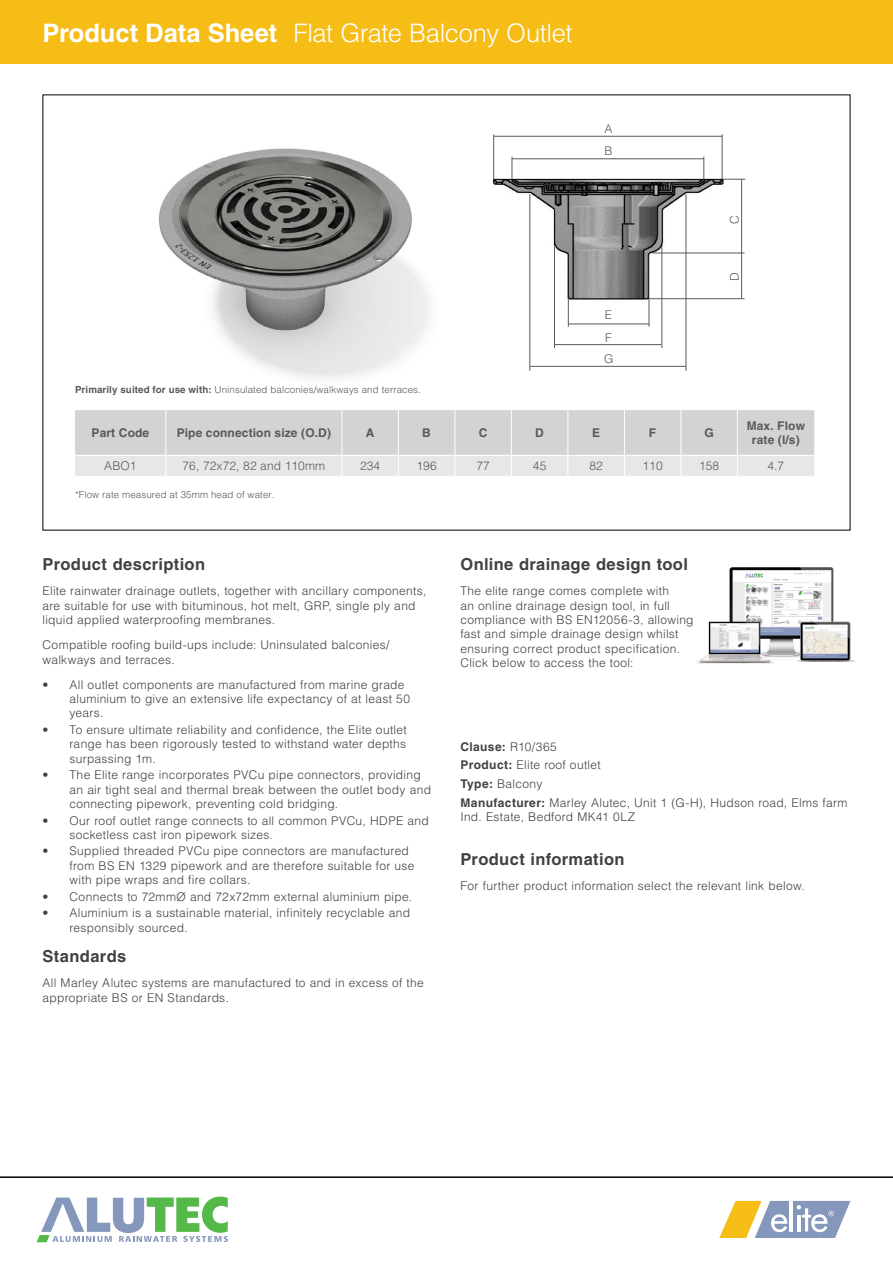
<style>
.page{position:relative;width:893px;height:1263px;background:#fff}
.page>*{position:absolute;margin:0;border:0;box-sizing:border-box;transform-origin:0 0}
.t1{font:300 25.5px "Helvetica LT Std";letter-spacing:-.015em;color:#fff}
.t2{font:700 16.5px "Helvetica LT Std";letter-spacing:.02em;color:#414042}
.t3{font:300 12px/14.4px "Helvetica LT Std";letter-spacing:.025em;color:#414042}
.t4{font:700 12px/14.4px "Helvetica LT Std";letter-spacing:.01em;color:#58595b;text-align:center}
.t5{font:300 12px/22.4px "Helvetica LT Std";letter-spacing:.01em;color:#58595b}
.t6{font:300 9.75px "Helvetica LT Std";letter-spacing:.01em;color:#58595b}
.s1{font-weight:700}
</style>
<div class="page">
<div style="left:0;top:0;width:893px;height:64px;background:#f6bd17"></div>
<svg style="left:37px;top:1196px;width:191px;height:46px"></svg>
<hr style="left:0;top:1176px;width:893px;height:2px;background:#000">
<svg style="left:719px;top:1201px;width:131px;height:37px"></svg>
<img style="left:697px;top:567px;width:158px;height:97px">
<img style="left:158px;top:148px;width:271px;height:230px">
<svg style="left:75px;top:410px;width:739px;height:66px;background:#d8d9db"></svg>
<hr style="left:75px;top:455px;width:91px;height:1px;background:#fff">
<hr style="left:166px;top:455px;width:176px;height:1px;background:#fff">
<hr style="left:342px;top:455px;width:56px;height:1px;background:#fff">
<hr style="left:398px;top:455px;width:57px;height:1px;background:#fff">
<hr style="left:455px;top:455px;width:56px;height:1px;background:#fff">
<hr style="left:511px;top:455px;width:57px;height:1px;background:#fff">
<hr style="left:568px;top:455px;width:56px;height:1px;background:#fff">
<hr style="left:624px;top:455px;width:57px;height:1px;background:#fff">
<hr style="left:681px;top:455px;width:56px;height:1px;background:#fff">
<hr style="left:737px;top:455px;width:77px;height:1px;background:#fff">
<img style="left:492px;top:134px;width:254px;height:237px">
<hr style="left:493px;top:134px;width:1px;height:45px;background:#58595b">
<hr style="left:722px;top:134px;width:1px;height:45px;background:#58595b">
<hr style="left:494px;top:136px;width:228px;height:1px;background:#58595b">
<svg style="left:512px;top:157px;width:1px;height:22px"></svg>
<svg style="left:703px;top:157px;width:1px;height:22px"></svg>
<hr style="left:512px;top:158px;width:192px;height:1px;background:#58595b">
<hr style="left:529px;top:194px;width:1px;height:177px;background:#58595b">
<hr style="left:686px;top:194px;width:1px;height:177px;background:#58595b">
<hr style="left:530px;top:366px;width:156px;height:1px;background:#58595b">
<hr style="left:554px;top:344px;width:107px;height:1px;background:#58595b">
<hr style="left:554px;top:246px;width:1px;height:102px;background:#58595b">
<hr style="left:662px;top:246px;width:1px;height:102px;background:#58595b">
<svg style="left:568px;top:299px;width:1px;height:28px"></svg>
<svg style="left:649px;top:299px;width:1px;height:28px"></svg>
<hr style="left:569px;top:324px;width:80px;height:1px;background:#58595b">
<hr style="left:649px;top:298px;width:96px;height:1px;background:#58595b">
<hr style="left:652px;top:253px;width:93px;height:1px;background:#58595b">
<hr style="left:741px;top:179px;width:1px;height:119px;background:#58595b">
<svg style="left:723px;top:179px;width:22px;height:1px"></svg>
<h1 class="t1" style="left:43px;top:17px;width:532px"><span class="s1">Product Data Sheet</span> Flat Grate Balcony Outlet</h1>
<p class="t5" style="left:605px;top:117px;width:10px">A<br>B</p>
<p class="t6" style="left:75px;top:384px;width:347px"><span class="s1">Primarily suited for use with:</span> Uninsulated balconies/walkways and terraces.</p>
<p class="t5" style="left:605px;top:303px;width:9px;line-height:23.1px">E<br>F</p>
<p class="t5" style="left:604px;top:347px;width:11px">G</p>
<p class="t5" style="left:723px;top:224px;width:10px;rotate:-90deg">C</p>
<p class="t5" style="left:723px;top:281px;width:10px;rotate:-90deg">D</p>
<p class="t4" style="left:92px;top:425px;width:59px">Part Code</p>
<p class="t4" style="left:177px;top:425px;width:156px">Pipe connection size (O.D)</p>
<p class="t4" style="left:366px;top:425px;width:10px">A</p>
<p class="t4" style="left:422px;top:425px;width:10px">B</p>
<p class="t4" style="left:479px;top:425px;width:10px">C</p>
<p class="t4" style="left:535px;top:425px;width:10px">D</p>
<p class="t4" style="left:592px;top:425px;width:10px">E</p>
<p class="t4" style="left:649px;top:425px;width:9px">F</p>
<p class="t4" style="left:704px;top:425px;width:11px">G</p>
<p class="t4" style="left:747px;top:418px;width:60px">Max. Flow rate (l/s)</p>
<p class="t5" style="left:104px;top:455px;width:34px">ABO1</p>
<p class="t5" style="left:182px;top:455px;width:144px">76, 72x72, 82 and 110mm</p>
<p class="t5" style="left:360px;top:455px;width:22px">234</p>
<p class="t5" style="left:416px;top:455px;width:22px">196</p>
<p class="t5" style="left:476px;top:455px;width:15px">77</p>
<p class="t5" style="left:533px;top:455px;width:15px">45</p>
<p class="t5" style="left:589px;top:455px;width:15px">82</p>
<p class="t5" style="left:642px;top:455px;width:22px">110</p>
<p class="t5" style="left:699px;top:455px;width:22px">158</p>
<p class="t5" style="left:767px;top:455px;width:18px">4.7</p>
<p class="t6" style="left:75px;top:489px;width:201px">*Flow rate measured at 35mm head of water.</p>
<h2 class="t2" style="left:43px;top:554px;width:164px">Product description</h2>
<p class="t3" style="left:43px;top:584px;width:385px">Elite rainwater drainage outlets, together with ancillary components, are suitable for use with bituminous, hot melt, GRP, single ply and liquid applied waterproofing membranes.</p>
<p class="t3" style="left:43px;top:637px;width:349px">Compatible roofing build-ups include: Uninsulated balconies/ walkways and terraces.</p>
<p class="t3" style="left:70px;top:677px;width:342px;text-indent:-27px">• All outlet components are manufactured from marine grade aluminium to give an extensive life expectancy of at least 50 years.</p>
<p class="t3" style="left:70px;top:722px;width:339px;text-align:justify;text-indent:-27px">• To ensure ultimate reliability and confidence, the Elite outlet range has been rigorously tested to withstand water depths surpassing 1m.</p>
<p class="t3" style="left:70px;top:768px;width:363px;text-indent:-27px">• The Elite range incorporates PVCu pipe connectors, providing an air tight seal and thermal break between the outlet body and connecting pipework, preventing cold bridging.</p>
<p class="t3" style="left:70px;top:813px;width:361px;text-indent:-27px">• Our roof outlet range connects to all common PVCu, HDPE and socketless cast iron pipework sizes.</p>
<p class="t3" style="left:70px;top:844px;width:347px;text-indent:-27px">• Supplied threaded PVCu pipe connectors are manufactured from BS EN 1329 pipework and are therefore suitable for use with pipe wraps and fire collars.</p>
<p class="t3" style="left:43px;top:889px;width:371px">• Connects to 72mmØ and 72x72mm external aluminium pipe.</p>
<p class="t3" style="left:70px;top:906px;width:342px;text-indent:-27px">• Aluminium is a sustainable material, infinitely recyclable and responsibly sourced.</p>
<h2 class="t2" style="left:43px;top:946px;width:85px">Standards</h2>
<p class="t3" style="left:43px;top:975px;width:383px">All Marley Alutec systems are manufactured to and in excess of the appropriate BS or EN Standards.</p>
<h2 class="t2" style="left:460px;top:554px;width:229px">Online drainage design tool</h2>
<p class="t3" style="left:460px;top:584px;width:235px">The elite range comes complete with<br>an online drainage design tool, in full compliance with BS EN12056-3, allowing fast and simple drainage design whilst ensuring correct product specification.<br>Click below to access the tool:</p>
<p class="t3" style="left:460px;top:737px;width:388px;line-height:18.6px"><span class="s1">Clause:</span> R10/365<br><span class="s1">Product:</span> Elite roof outlet<br><span class="s1">Type:</span> Balcony<br><span class="s1">Manufacturer:</span> Marley Alutec, Unit 1 (G-H), Hudson road, Elms farm</p>
<p class="t3" style="left:460px;top:809px;width:176px">Ind. Estate, Bedford MK41 0LZ</p>
<h2 class="t2" style="left:460px;top:849px;width:166px">Product information</h2>
<p class="t3" style="left:460px;top:879px;width:346px">For further product information select the relevant link below.</p>
</div>
